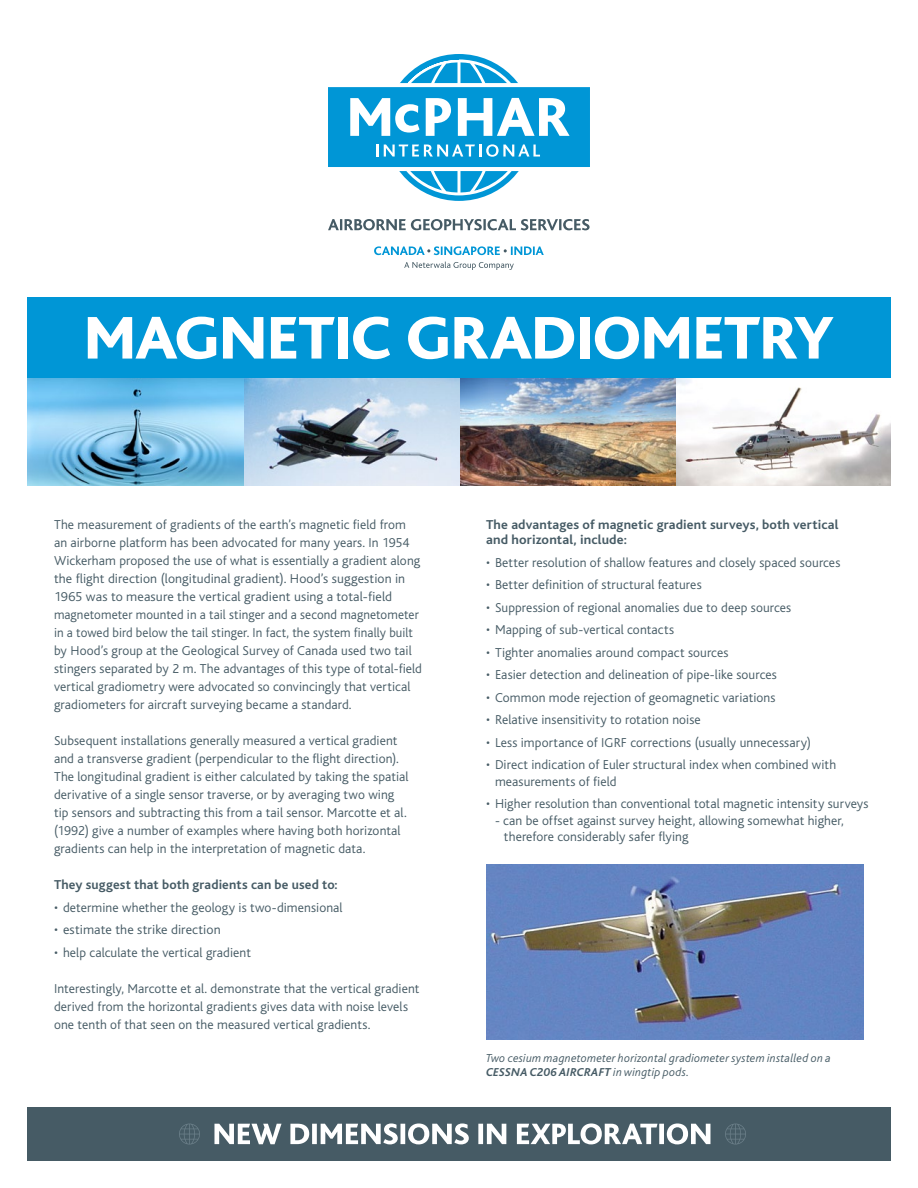
<style>
.page{position:relative;width:918px;height:1188px;background:#fff}
.page>*{position:absolute;margin:0;border:0;box-sizing:border-box;transform-origin:0 0}
.t1{font:800 63px "Bliss";color:#fff}
.t2{font:300 13.5px/18px "Bliss";letter-spacing:.01em;color:#465b65}
.t3{font:700 13.5px/15px "Bliss";letter-spacing:.01em;color:#465b65}
.t4{font:italic 300 12px/13.5px "Bliss";letter-spacing:.015em;color:#465b65}
.s1{font-weight:700}
</style>
<div class="page">
<img style="left:27px;top:378px;width:864px;height:108px">
<div style="left:27px;top:297px;width:864px;height:81px;background:#0096d6"></div>
<div style="left:326px;top:85px;width:266px;height:84px;background:#0096d6"></div>
<div style="left:324px;top:83px;width:270px;height:88px;border:4px solid #fff"></div>
<svg style="left:350px;top:57px;width:220px;height:141px"></svg>
<svg style="left:404px;top:262px;width:110px;height:8px"></svg>
<svg style="left:374px;top:246px;width:170px;height:9px"></svg>
<svg style="left:328px;top:219px;width:262px;height:11px"></svg>
<div style="left:27px;top:1107px;width:864px;height:54px;background:#465b65"></div>
<svg style="left:214px;top:1123px;width:496px;height:21px"></svg>
<svg style="left:179px;top:1124px;width:21px;height:21px"></svg>
<svg style="left:725px;top:1124px;width:21px;height:21px"></svg>
<img style="left:486px;top:864px;width:378px;height:176px">
<h1 class="t1" style="left:84px;top:305px;width:751px">MAGNETIC GRADIOMETRY</h1>
<p class="t2" style="left:54px;top:516px;width:370px">The measurement of gradients of the earth’s magnetic field from an airborne platform has been advocated for many years. In 1954<br>Wickerham proposed the use of what is essentially a gradient along the flight direction (longitudinal gradient). Hood’s suggestion in 1965 was to measure the vertical gradient using a total-field magnetometer mounted in a tail stinger and a second magnetometer in a towed bird below the tail stinger. In fact, the system finally built by Hood’s group at the Geological Survey of Canada used two tail stingers separated by 2 m. The advantages of this type of total-field vertical gradiometry were advocated so convincingly that vertical gradiometers for aircraft surveying became a standard.</p>
<p class="t2" style="left:54px;top:732px;width:356px">Subsequent installations generally measured a vertical gradient and a transverse gradient (perpendicular to the flight direction).<br>The longitudinal gradient is either calculated by taking the spatial derivative of a single sensor traverse, or by averaging two wing tip sensors and subtracting this from a tail sensor. Marcotte et al. (1992) give a number of examples where having both horizontal gradients can help in the interpretation of magnetic data.</p>
<p class="t3" style="left:54px;top:878px;width:285px">They suggest that both gradients can be used to:</p>
<p class="t2" style="left:54px;top:899px;width:290px">• determine whether the geology is two-dimensional</p>
<p class="t2" style="left:54px;top:921px;width:168px">• estimate the strike direction</p>
<p class="t2" style="left:54px;top:944px;width:199px">• help calculate the vertical gradient</p>
<p class="t2" style="left:54px;top:980px;width:367px">Interestingly, Marcotte et al. demonstrate that the vertical gradient derived from the horizontal gradients gives data with noise levels one tenth of that seen on the measured vertical gradients.</p>
<p class="t3" style="left:486px;top:518px;width:354px">The advantages of magnetic gradient surveys, both vertical and horizontal, include:</p>
<p class="t2" style="left:486px;top:554px;width:356px">• Better resolution of shallow features and closely spaced sources</p>
<p class="t2" style="left:486px;top:576px;width:217px">• Better definition of structural features</p>
<p class="t2" style="left:486px;top:599px;width:307px">• Suppression of regional anomalies due to deep sources</p>
<p class="t2" style="left:486px;top:621px;width:190px">• Mapping of sub-vertical contacts</p>
<p class="t2" style="left:486px;top:644px;width:244px">• Tighter anomalies around compact sources</p>
<p class="t2" style="left:486px;top:666px;width:292px">• Easier detection and delineation of pipe-like sources</p>
<p class="t2" style="left:486px;top:689px;width:291px">• Common mode rejection of geomagnetic variations</p>
<p class="t2" style="left:486px;top:711px;width:216px">• Relative insensitivity to rotation noise</p>
<p class="t2" style="left:486px;top:734px;width:327px">• Less importance of IGRF corrections (usually unnecessary)</p>
<p class="t2" style="left:495px;top:757px;width:343px;line-height:16.5px;text-indent:-9px">• Direct indication of Euler structural index when combined with measurements of field</p>
<p class="t2" style="left:486px;top:795px;width:384px">• Higher resolution than conventional total magnetic intensity surveys</p>
<p class="t2" style="left:504px;top:812px;width:341px;line-height:16.5px;text-indent:-9px">- can be offset against survey height, allowing somewhat higher, therefore considerably safer flying</p>
<p class="t4" style="left:486px;top:1052px;width:346px">Two cesium magnetometer horizontal gradiometer system installed on a<br><span class="s1">CESSNA C206 AIRCRAFT</span> in wingtip pods.</p>
</div>
